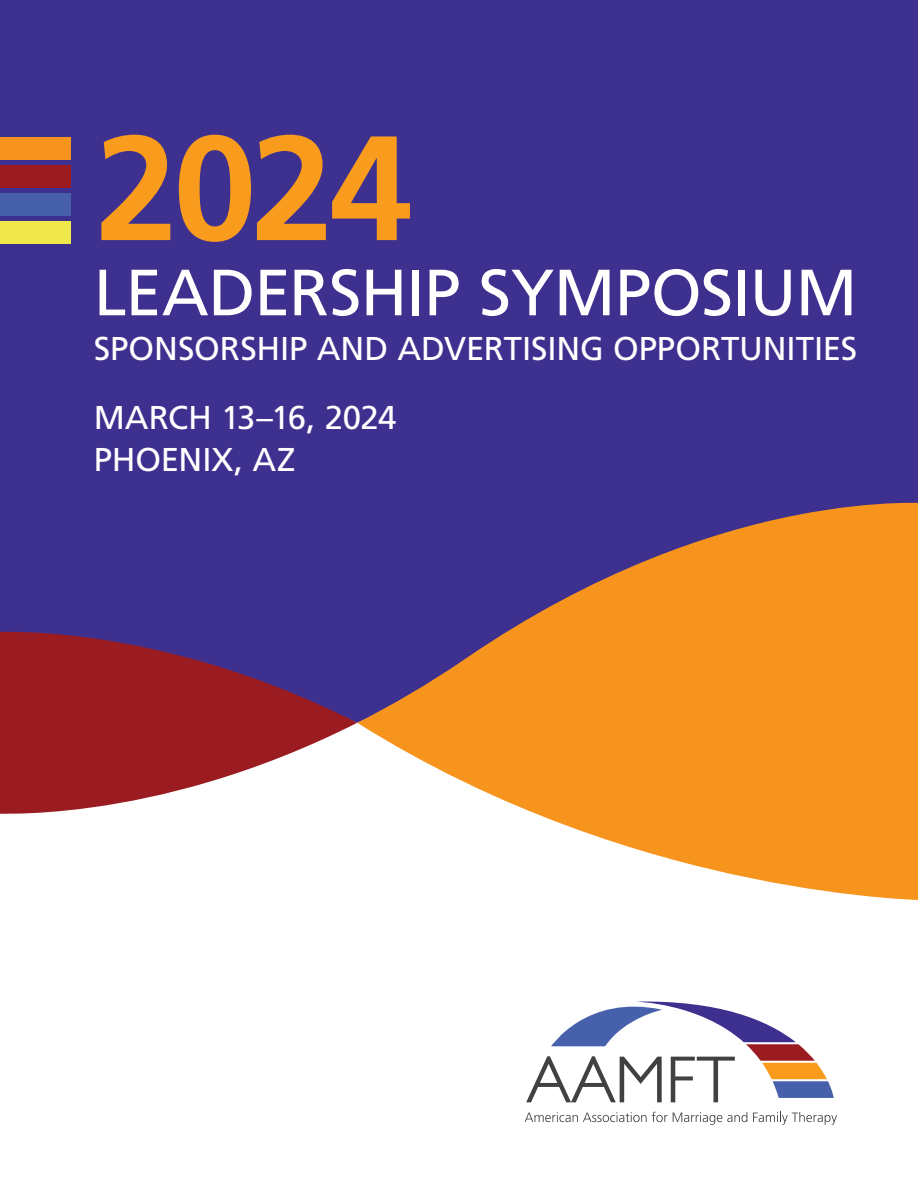
<style>
.page{position:relative;width:918px;height:1188px;background:#fff}
.page>*{position:absolute;margin:0;border:0;box-sizing:border-box;transform-origin:0 0}
.t1{font:700 148.5px "Frutiger LT Std";color:#f99b1c}
.t2{font:65.25px "Frutiger LT Std";letter-spacing:-.015em;color:#fff}
.t3{font:33px/69px "Frutiger LT Std";letter-spacing:-.005em;color:#fff}
</style>
<div class="page">
<div style="left:0;top:0;width:918px;height:618px;background:#3e308f"></div>
<svg style="left:357px;top:483px;width:561px;height:417px;background:#cc8c5a"></svg>
<svg style="left:0;top:618px;width:357px;height:196px;background:#954158"></svg>
<div style="left:0;top:137px;width:71px;height:23px;background:#f7941e"></div>
<div style="left:0;top:165px;width:71px;height:23px;background:#9b1c20"></div>
<div style="left:0;top:194px;width:71px;height:22px;background:#4760ac"></div>
<div style="left:0;top:222px;width:71px;height:22px;background:#f1e84c"></div>
<svg style="left:525px;top:1112px;width:222px;height:13px"></svg>
<svg style="left:753px;top:1112px;width:84px;height:13px"></svg>
<svg style="left:526px;top:1002px;width:308px;height:100px"></svg>
<h1 class="t1" style="left:95px;top:101px;width:318px">2024</h1>
<h2 class="t2" style="left:94px;top:254px;width:765px">LEADERSHIP SYMPOSIUM</h2>
<p class="t3" style="left:94px;top:314px;width:765px">SPONSORSHIP AND ADVERTISING OPPORTUNITIES<br>MARCH 13–16, 2024</p>
<p class="t3" style="left:94px;top:425px;width:203px">PHOENIX, AZ</p>
</div>
